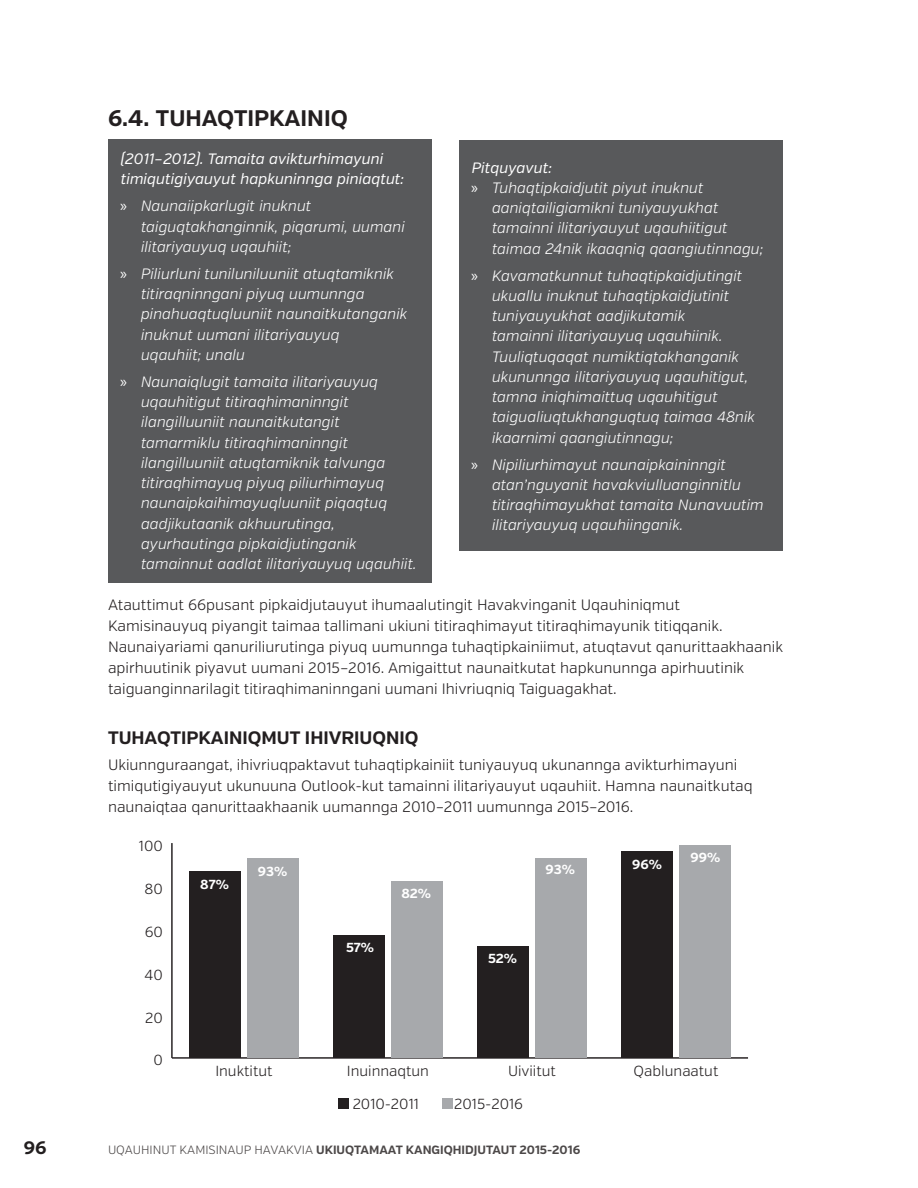
<style>
.page{position:relative;width:918px;height:1188px;background:#fff}
.page>*{position:absolute;margin:0;border:0;box-sizing:border-box;transform-origin:0 0}
.Heading_2{font:700 22.5px "Verb";color:#231f20}
.Heading_3_-_Not_TOC{font:700 18px "Verb";color:#231f20}
.t1{font:italic 300 15px/20.2px "Verb";color:#fff}
.Text{font:300 15px/21px "Verb";color:#231f20}
.Text-2{font:italic 15px/20.2px "Verb";color:#fff}
.t2{font:300 14.55px "Verb";color:#231f20}
.t3{font:700 13.05px "Verb";color:#fff}
.t4{font:700 12px "Verb";color:#4c4848}
.s1{font-family:"Myriad Pro";font-weight:400;font-style:normal;font-size:16.5px}
.s2{font-weight:300}
</style>
<div class="page">
<div style="left:108px;top:139px;width:324px;height:444px;background:#58595b"></div>
<hr style="left:172px;top:1057px;width:576px;height:2px;background:#231f20">
<hr style="left:171px;top:843px;width:2px;height:215px;background:#231f20">
<div style="left:247px;top:858px;width:52px;height:200px;background:#a7a9ac"></div>
<div style="left:391px;top:882px;width:52px;height:176px;background:#a7a9ac"></div>
<div style="left:535px;top:858px;width:52px;height:200px;background:#a7a9ac"></div>
<div style="left:679px;top:845px;width:52px;height:213px;background:#a7a9ac"></div>
<div style="left:189px;top:871px;width:52px;height:187px;background:#231f20"></div>
<div style="left:333px;top:935px;width:52px;height:123px;background:#231f20"></div>
<div style="left:477px;top:946px;width:52px;height:112px;background:#231f20"></div>
<div style="left:621px;top:852px;width:52px;height:206px;background:#231f20"></div>
<div style="left:338px;top:1099px;width:10px;height:10px;background:#231f20"></div>
<div style="left:442px;top:1099px;width:10px;height:10px;background:#a7a9ac"></div>
<div style="left:459px;top:140px;width:324px;height:411px;background:#58595b"></div>
<p class="Heading_2" style="left:108px;top:104px;width:241px">6.4. TUHAQTIPKAINIQ</p>
<p class="Text-2" style="left:121px;top:149px;width:285px">(2011–2012). Tamaita avikturhimayuni timiqutigiyauyut hapkuninnga piniaqtut:</p>
<p class="t1" style="left:141px;top:196px;width:265px;text-indent:-21px"><span class="s1">»</span> Naunaiipkarlugit inuknut taiguqtakhanginnik, piqarumi, uumani ilitariyauyuq uqauhiit;</p>
<p class="t1" style="left:141px;top:264px;width:268px;text-indent:-21px"><span class="s1">»</span> Piliurluni tuniluniluuniit atuqtamiknik titiraqninngani piyuq uumunnga pinahuaqtuqluuniit naunaitkutanganik inuknut uumani ilitariyauyuq<br>uqauhiit; unalu</p>
<p class="t1" style="left:141px;top:372px;width:277px;text-indent:-21px"><span class="s1">»</span> Naunaiqlugit tamaita ilitariyauyuq uqauhitigut titiraqhimaninngit ilangilluuniit naunaitkutangit tamarmiklu titiraqhimaninngit ilangilluuniit atuqtamiknik talvunga titiraqhimayuq piyuq piliurhimayuq naunaipkaihimayuqluuniit piqaqtuq aadjikutaanik akhuurutinga, ayurhautinga pipkaidjutinganik tamainnut aadlat ilitariyauyuq uqauhiit.</p>
<p class="Text" style="left:108px;top:595px;width:677px">Atauttimut 66pusant pipkaidjutauyut ihumaalutingit Havakvinganit Uqauhiniqmut Kamisinauyuq piyangit taimaa tallimani ukiuni titiraqhimayut titiraqhimayunik titiqqanik.<br>Naunaiyariami qanuriliurutinga piyuq uumunnga tuhaqtipkainiimut, atuqtavut qanurittaakhaanik apirhuutinik piyavut uumani 2015–2016. Amigaittut naunaitkutat hapkununnga apirhuutinik taiguanginnarilagit titiraqhimaninngani uumani Ihivriuqniq Taiguagakhat.</p>
<p class="Heading_3_-_Not_TOC" style="left:108px;top:727px;width:312px">TUHAQTIPKAINIQMUT IHIVRIUQNIQ</p>
<p class="Text" style="left:108px;top:754px;width:646px">Ukiunnguraangat, ihivriuqpaktavut tuhaqtipkainiit tuniyauyuq ukunannga avikturhimayuni timiqutigiyauyut ukunuuna Outlook-kut tamainni ilitariyauyut uqauhiit. Hamna naunaitkutaq naunaiqtaa qanurittaakhaanik uumannga 2010–2011 uumunnga 2015–2016.</p>
<p class="Text-2" style="left:472px;top:158px;width:82px">Pitquyavut:</p>
<p class="t1" style="left:492px;top:178px;width:273px;text-indent:-21px"><span class="s1">»</span> Tuhaqtipkaidjutit piyut inuknut aaniqtailigiamikni tuniyauyukhat tamainni ilitariyauyut uqauhiitigut taimaa 24nik ikaaqniq qaangiutinnagu;</p>
<p class="t1" style="left:492px;top:266px;width:265px;text-indent:-21px"><span class="s1">»</span> Kavamatkunnut tuhaqtipkaidjutingit ukuallu inuknut tuhaqtipkaidjutinit tuniyauyukhat aadjikutamik<br>tamainni ilitariyauyuq uqauhiinik.<br>Tuuliqtuqaqat numiktiqtakhanganik ukununnga ilitariyauyuq uqauhitigut, tamna iniqhimaittuq uqauhitigut taigualiuqtukhanguqtuq taimaa 48nik ikaarnimi qaangiutinnagu;</p>
<p class="t1" style="left:492px;top:455px;width:273px;text-indent:-21px"><span class="s1">»</span> Nipiliurhimayut naunaipkaininngit atan’nguyanit havakviulluanginnitlu titiraqhimayukhat tamaita Nunavuutim ilitariyauyuq uqauhiinganik.</p>
<p class="t2" style="left:139px;top:837px;width:25px">100</p>
<p class="t2" style="left:145px;top:880px;width:20px">80</p>
<p class="t2" style="left:145px;top:923px;width:20px">60</p>
<p class="t2" style="left:145px;top:966px;width:20px">40</p>
<p class="t2" style="left:145px;top:1009px;width:19px">20</p>
<p class="t2" style="left:153px;top:1052px;width:11px">0</p>
<p class="t3" style="left:200px;top:876px;width:30px">87%</p>
<p class="t3" style="left:258px;top:863px;width:31px">93%</p>
<p class="t3" style="left:346px;top:940px;width:30px">57%</p>
<p class="t3" style="left:401px;top:886px;width:31px">82%</p>
<p class="t3" style="left:546px;top:862px;width:31px">93%</p>
<p class="t3" style="left:488px;top:951px;width:31px">52%</p>
<p class="t3" style="left:632px;top:857px;width:31px">96%</p>
<p class="t3" style="left:691px;top:850px;width:31px">99%</p>
<p class="t2" style="left:215px;top:1063px;width:59px">Inuktitut</p>
<p class="t2" style="left:347px;top:1063px;width:84px">Inuinnaqtun</p>
<p class="t2" style="left:508px;top:1063px;width:49px">Uiviitut</p>
<p class="t2" style="left:634px;top:1063px;width:86px">Qablunaatut</p>
<p class="t2" style="left:353px;top:1095px;width:68px">2010-2011</p>
<p class="t2" style="left:454px;top:1095px;width:70px">2015-2016</p>
<p class="Heading_3_-_Not_TOC" style="left:24px;top:1137px;width:24px">96</p>
<p class="t4" style="left:108px;top:1142px;width:474px"><span class="s2">UQAUHINUT KAMISINAUP HAVAKVIA</span> UKIUQTAMAAT KANGIQHIDJUTAUT 2015-2016</p>
</div>
